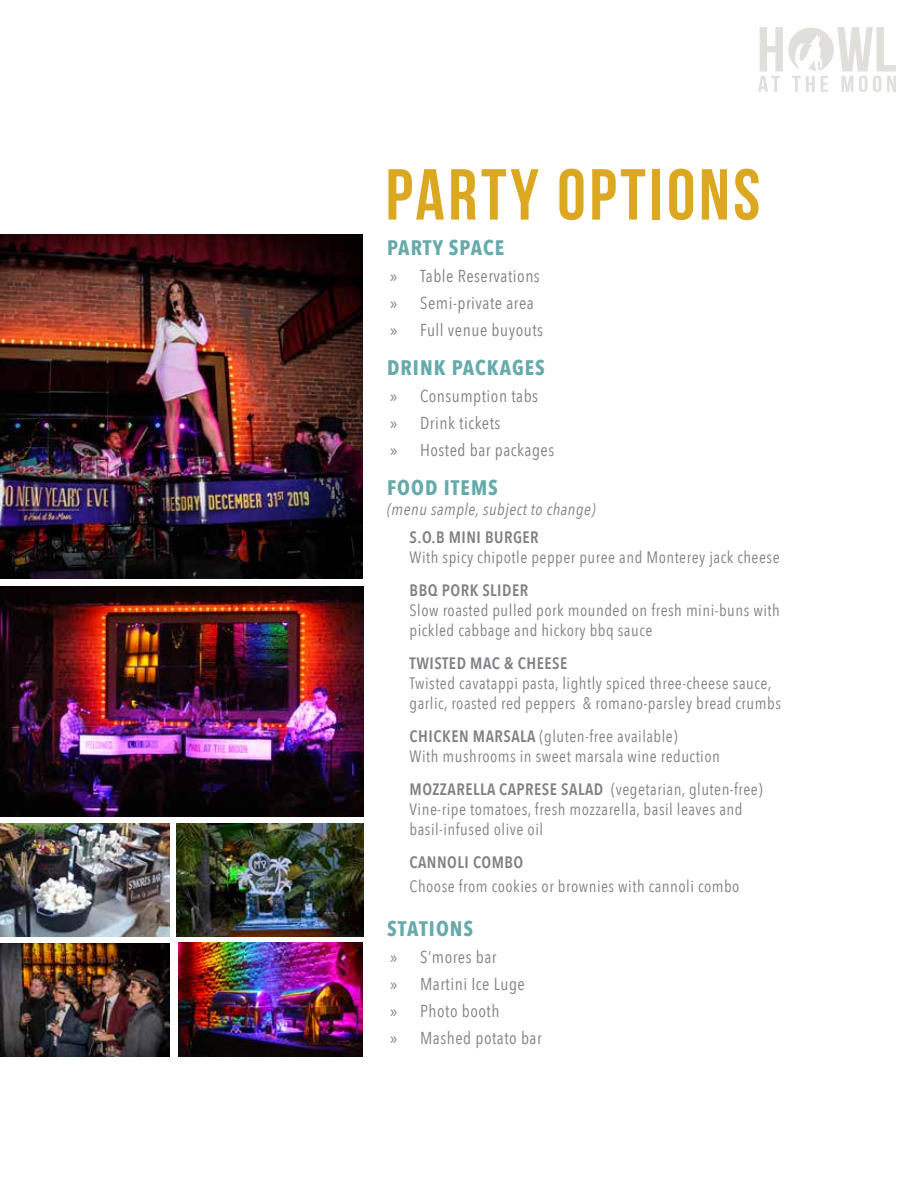
<style>
.page{position:relative;width:918px;height:1188px;background:#fff}
.page>*{position:absolute;margin:0;border:0;box-sizing:border-box;transform-origin:0 0}
.t1{font:72px "Bebas Neue";letter-spacing:.05em;color:#dda821}
.t2{font:700 21px "Avenir Next Condensed";letter-spacing:.05em;color:#67aaaa}
.t3{font:17.25px/27px "Avenir Next Condensed";letter-spacing:.03em;color:#808185}
.t4{font:16.5px/19.8px "Avenir Next Condensed";letter-spacing:.03em;color:#808185}
.t5{font:600 16.5px "Avenir Next Condensed";letter-spacing:.03em;color:#808185}
.t6{font:italic 16.5px "Avenir Next Condensed";letter-spacing:.03em;color:#808185}
.s1{font-family:"Myriad Pro"}
.s2{font-weight:600}
</style>
<div class="page">
<svg style="left:758px;top:27px;width:138px;height:65px"></svg>
<img style="left:0;top:234px;width:362px;height:345px">
<img style="left:0;top:944px;width:170px;height:113px">
<img style="left:0;top:824px;width:169px;height:113px">
<img style="left:178px;top:943px;width:184px;height:114px">
<img style="left:177px;top:824px;width:186px;height:113px">
<img style="left:0;top:586px;width:363px;height:231px">
<h1 class="t1" style="left:386px;top:155px;width:376px">PARTY OPTIONS</h1>
<p class="t2" style="left:387px;top:235px;width:119px">PARTY SPACE</p>
<p class="t3" style="left:390px;top:262px;width:155px"><span class="s1">»</span> Table Reservations <span class="s1">»</span> Semi-private area <span class="s1">»</span> Full venue buyouts</p>
<p class="t2" style="left:387px;top:355px;width:159px">DRINK PACKAGES</p>
<p class="t3" style="left:390px;top:382px;width:166px"><span class="s1">»</span> Consumption tabs<br><span class="s1">»</span> Drink tickets<br><span class="s1">»</span> Hosted bar packages</p>
<p class="t2" style="left:387px;top:475px;width:112px">FOOD ITEMS</p>
<p class="t6" style="left:387px;top:499px;width:210px">(menu sample, subject to change)</p>
<p class="t5" style="left:410px;top:523px;width:131px">S.O.B MINI BURGER</p>
<p class="t4" style="left:410px;top:547px;width:372px">With spicy chipotle pepper puree and Monterey jack cheese</p>
<p class="t5" style="left:410px;top:576px;width:120px">BBQ PORK SLIDER</p>
<p class="t4" style="left:410px;top:600px;width:372px">Slow roasted pulled pork mounded on fresh mini-buns with pickled cabbage and hickory bbq sauce</p>
<p class="t5" style="left:410px;top:649px;width:159px">TWISTED MAC &amp; CHEESE</p>
<p class="t4" style="left:410px;top:673px;width:373px">Twisted cavatappi pasta, lightly spiced three-cheese sauce, garlic, roasted red peppers &amp; romano-parsley bread crumbs</p>
<p class="t4" style="left:410px;top:726px;width:312px"><span class="s2">CHICKEN MARSALA</span> (gluten-free available)<br>With mushrooms in sweet marsala wine reduction</p>
<p class="t4" style="left:410px;top:779px;width:354px"><span class="s2">MOZZARELLA CAPRESE SALAD</span> (vegetarian, gluten-free)<br>Vine-ripe tomatoes, fresh mozzarella, basil leaves and basil-infused olive oil</p>
<p class="t5" style="left:410px;top:848px;width:115px">CANNOLI COMBO</p>
<p class="t4" style="left:410px;top:875px;width:331px">Choose from cookies or brownies with cannoli combo</p>
<p class="t2" style="left:387px;top:916px;width:88px">STATIONS</p>
<p class="t3" style="left:390px;top:942px;width:153px"><span class="s1">»</span> S’mores bar<br><span class="s1">»</span> Martini Ice Luge<br><span class="s1">»</span> Photo booth<br><span class="s1">»</span> Mashed potato bar</p>
</div>
